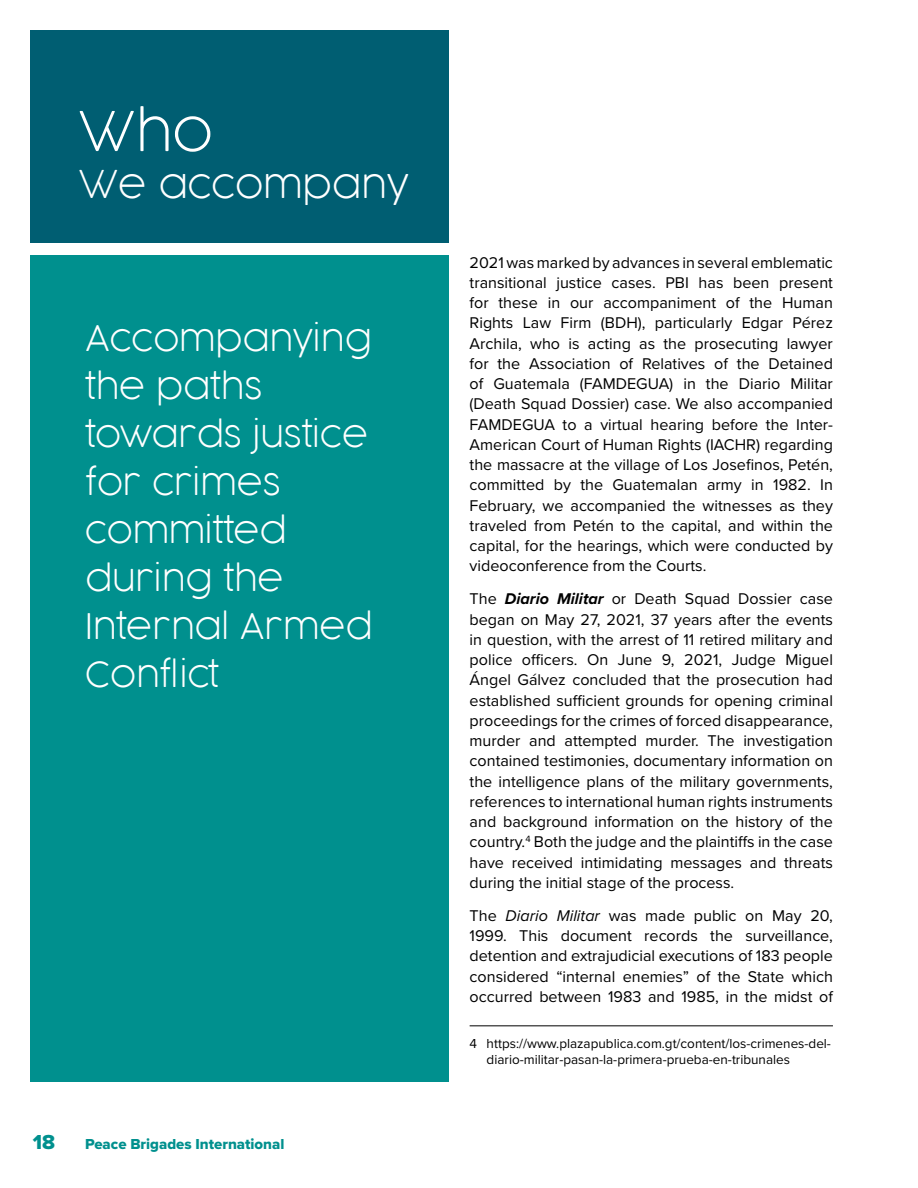
<style>
.page{position:relative;width:918px;height:1188px;background:#fff}
.page>*{position:absolute;margin:0;border:0;box-sizing:border-box;transform-origin:0 0}
.t1{font:200 54px "COCOGOOSE";color:#fff}
.t2{font:200 37.5px "COCOGOOSE";color:#fff}
.t3{font:200 34.5px/48px "COCOGOOSE";color:#fff}
.t4{font:21px "Proxima Nova Extrabld";color:#00908e}
.t5{font:16.2px/20.2px "Proxima Nova";color:#000;text-align:justify}
.t6{font:15px "Proxima Nova Extrabld";color:#00908e}
.t7{font:13.5px/16.2px "Proxima Nova";color:#000}
.s1{font-weight:700;font-style:italic}
.s2{font-style:italic}
</style>
<div class="page">
<div style="left:30px;top:255px;width:418px;height:827px;background:#00908e"></div>
<div style="left:30px;top:30px;width:418px;height:213px;background:#005e72"></div>
<hr style="left:470px;top:1025px;width:363px;height:1px;background:#000">
<h1 class="t1" style="left:79px;top:94px;width:135px">Who</h1>
<h2 class="t2" style="left:79px;top:158px;width:331px">We accompany</h2>
<h3 class="t3" style="left:85px;top:314px;width:289px">Accompanying the paths towards justice for crimes committed during the<br>Internal Armed<br>Conflict</h3>
<p class="t4" style="left:33px;top:1127px;width:24px">18</p>
<p class="t6" style="left:85px;top:1133px;width:201px">Peace Brigades International</p>
<p class="t5" style="left:470px;top:251px;width:365px">2021 was marked by advances in several emblematic transitional justice cases. PBI has been present for these in our accompaniment of the Human Rights Law Firm (BDH), particularly Edgar Pérez Archila, who is acting as the prosecuting lawyer for the Association of Relatives of the Detained of Guatemala (FAMDEGUA) in the Diario Militar (Death Squad Dossier) case. We also accompanied FAMDEGUA to a virtual hearing before the Inter-American Court of Human Rights (IACHR) regarding the massacre at the village of Los Josefinos, Petén, committed by the Guatemalan army in 1982. In February, we accompanied the witnesses as they traveled from Petén to the capital, and within the capital, for the hearings, which were conducted by videoconference from the Courts.</p>
<p class="t5" style="left:470px;top:588px;width:365px">The <span class="s1">Diario Militar</span> or Death Squad Dossier case began on May 27, 2021, 37 years after the events in question, with the arrest of 11 retired military and police officers. On June 9, 2021, Judge Miguel Ángel Gálvez concluded that the prosecution had established sufficient grounds for opening criminal proceedings for the crimes of forced disappearance, murder and attempted murder. The investigation contained testimonies, documentary information on the intelligence plans of the military governments, references to international human rights instruments and background information on the history of the country.<sup>4</sup> Both the judge and the plaintiffs in the case have received intimidating messages and threats during the initial stage of the process.</p>
<p class="t5" style="left:470px;top:905px;width:365px">The <span class="s2">Diario Militar</span> was made public on May 20, 1999. This document records the surveillance, detention and extrajudicial executions of 183 people considered “internal enemies” of the State which occurred between 1983 and 1985, in the midst of</p>
<p class="t7" style="left:487px;top:1034px;width:346px;text-indent:-17px">4 https://www.plazapublica.com.gt/content/los-crimenes-del&shy;diario-militar-pasan-la-primera-prueba-en-tribunales</p>
</div>
